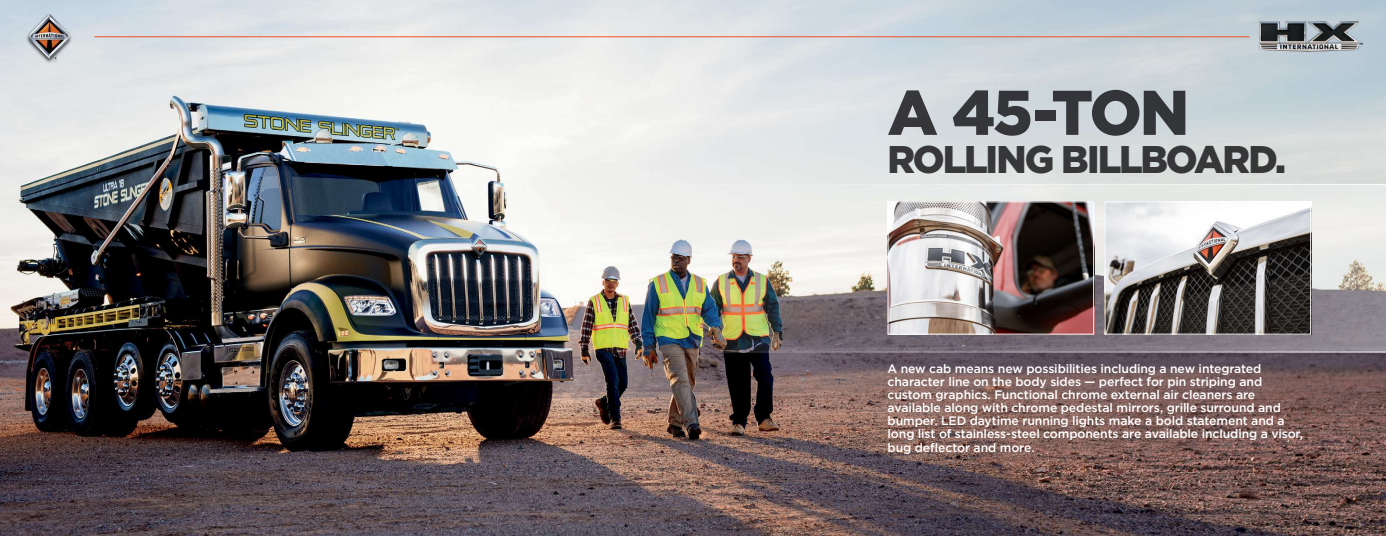
<style>
.page{position:relative;width:1386px;height:536px;background:#fff}
.page>*{position:absolute;margin:0;border:0;box-sizing:border-box;transform-origin:0 0}
.t1{font:900 63px "Gotham";color:#414042}
.t2{font:900 38.5px "Gotham";letter-spacing:-.055em;color:#414042}
.t3{font:500 12.25px/13.1px "Gotham";letter-spacing:-.01em;color:#fff}
</style>
<div class="page">
<img style="left:0;top:0;width:1386px;height:536px">
<img style="left:570px;top:184px;width:816px;height:168px">
<hr style="left:94px;top:36px;width:1156px;height:1px;background:#f05123">
<img style="left:1107px;top:203px;width:202px;height:129px">
<div style="left:1105px;top:201px;width:206px;height:133px;border:1px solid #fff"></div>
<img style="left:890px;top:203px;width:202px;height:129px">
<div style="left:888px;top:201px;width:206px;height:133px;border:1px solid #fff"></div>
<img style="left:1258px;top:20px;width:107px;height:32px">
<div style="left:26px;top:14px;width:46px;height:50px;background:#000;opacity:.75"></div>
<img style="left:29px;top:15px;width:40px;height:44px">
<h1 class="t1" style="left:888px;top:76px;width:303px">A 45-TON</h1>
<h2 class="t2" style="left:888px;top:137px;width:400px">ROLLING BILLBOARD.</h2>
<p class="t3" style="left:888px;top:361px;width:417px">A new cab means new possibilities including a new integrated character line on the body sides — perfect for pin striping and custom graphics. Functional chrome external air cleaners are available along with chrome pedestal mirrors, grille surround and bumper. LED daytime running lights make a bold statement and a long list of stainless-steel components are available including a visor, bug deflector and more.</p>
</div>
